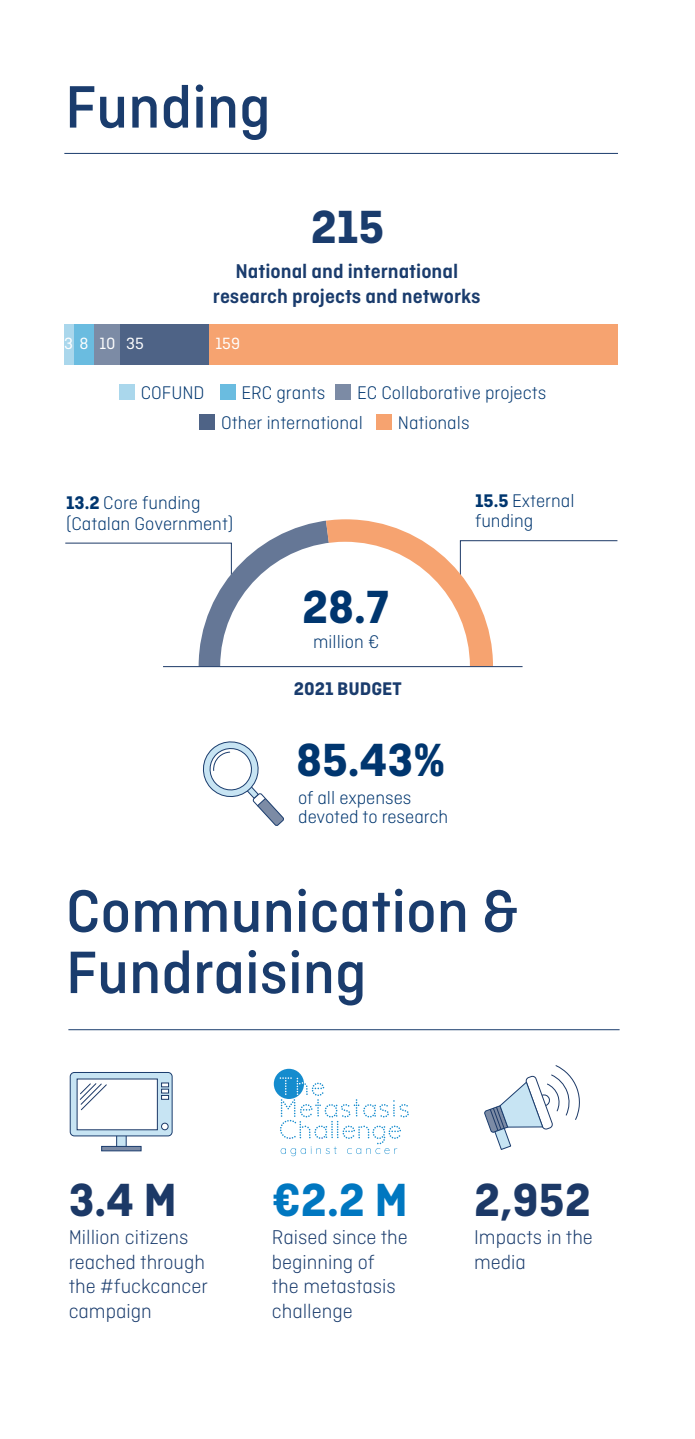
<style>
.page{position:relative;width:695px;height:1439px;background:#fff}
.page>*{position:absolute;margin:0;border:0;box-sizing:border-box;transform-origin:0 0}
.t1{font:500 63px/61.2px "Ciutadella";color:#1a3c6d}
.t2{font:700 49px "Ciutadella";color:#00366f}
.t3{font:700 49px "Ciutadella";color:#1c3967}
.t4{font:700 49px "Ciutadella";color:#0077c0}
.t5{font:700 49px "Ciutadella";color:#1a3c6d}
.t6{font:300 21px/24.5px "Ciutadella";color:#1a3c6d}
.t7{font:600 21px/24.5px "Ciutadella";color:#1a3c6d;text-align:center}
.t8{font:300 19.25px/20.1px "Ciutadella";color:#00366f}
.t9{font:700 19.25px "Ciutadella";color:#1a3c6d}
.t10{font:17.15px "Ciutadella";color:#fff}
.s1{font-weight:700}
</style>
<div class="page">
<svg style="left:484px;top:1065px;width:96px;height:85px"></svg>
<hr style="left:68px;top:1029px;width:551px;height:1px;background:#1a3c6d">
<svg style="left:116px;top:1136px;width:10px;height:10px"></svg>
<div style="left:70px;top:1072px;width:102px;height:64px;background:#c7e4f3;border-radius:4px"></div>
<div style="left:70px;top:1072px;width:102px;height:64px;border:1px solid #1a3c6d;border-radius:4px"></div>
<div style="left:77px;top:1078px;width:81px;height:52px;background:#fff"></div>
<div style="left:161px;top:1123px;width:7px;height:6px;background:#fff;border-radius:50%"></div>
<div style="left:161px;top:1123px;width:7px;height:7px;border:1px solid #1c3967;border-radius:50%"></div>
<svg style="left:101px;top:1146px;width:40px;height:5px"></svg>
<svg style="left:161px;top:1082px;width:8px;height:5px"></svg>
<svg style="left:161px;top:1089px;width:8px;height:10px"></svg>
<svg style="left:79px;top:1083px;width:28px;height:27px"></svg>
<hr style="left:64px;top:153px;width:554px;height:1px;background:#1a3c6d">
<div style="left:376px;top:414px;width:15px;height:16px;background:#f6a370"></div>
<div style="left:199px;top:414px;width:16px;height:16px;background:#4e6386"></div>
<div style="left:119px;top:384px;width:15px;height:16px;background:#aad7ec"></div>
<div style="left:220px;top:384px;width:15px;height:16px;background:#6abce0"></div>
<div style="left:335px;top:384px;width:16px;height:16px;background:#7c8ba5"></div>
<svg style="left:65px;top:519px;width:553px;height:147px"></svg>
<hr style="left:163px;top:666px;width:359px;height:1px;background:#1c3967">
<div style="left:119px;top:324px;width:90px;height:40px;background:#4e6386"></div>
<div style="left:94px;top:324px;width:25px;height:40px;background:#7c8ba5"></div>
<div style="left:73px;top:324px;width:21px;height:40px;background:#6abce0"></div>
<div style="left:64px;top:324px;width:9px;height:40px;background:#aad7ec"></div>
<div style="left:209px;top:324px;width:408px;height:40px;background:#f6a370"></div>
<svg style="left:202px;top:741px;width:82px;height:85px"></svg>
<div style="left:274px;top:1068px;width:30px;height:31px;background:#158cce;border-radius:50%"></div>
<svg style="left:279px;top:1077px;width:130px;height:79px"></svg>
<h1 class="t1" style="left:65px;top:76px;width:207px">Funding</h1>
<h2 class="t5" style="left:310px;top:199px;width:75px">215</h2>
<p class="t7" style="left:213px;top:259px;width:269px">National and international research projects and networks</p>
<p class="t10" style="left:64px;top:334px;width:81px">38 10 35</p>
<p class="t10" style="left:215px;top:334px;width:26px">159</p>
<p class="t8" style="left:141px;top:383px;width:65px">COFUND</p>
<p class="t8" style="left:241px;top:383px;width:86px">ERC grants</p>
<p class="t8" style="left:357px;top:383px;width:191px">EC Collaborative projects</p>
<p class="t8" style="left:221px;top:413px;width:143px">Other international</p>
<p class="t8" style="left:398px;top:413px;width:73px">Nationals</p>
<p class="t8" style="left:66px;top:493px;width:169px"><span class="s1">13.2</span> Core funding (Catalan Government)</p>
<p class="t8" style="left:475px;top:490px;width:101px"><span class="s1">15.5</span> External funding</p>
<h2 class="t2" style="left:302px;top:579px;width:88px">28.7</h2>
<p class="t8" style="left:313px;top:631px;width:67px">million €</p>
<p class="t9" style="left:294px;top:677px;width:109px">2021 BUDGET</p>
<h2 class="t2" style="left:296px;top:732px;width:151px">85.43%</h2>
<p class="t8" style="left:298px;top:788px;width:152px;line-height:19.2px">of all expenses devoted to research</p>
<h1 class="t1" style="left:66px;top:880px;width:454px">Communication &amp;<br>Fundraising</h1>
<h2 class="t3" style="left:69px;top:1172px;width:110px">3.4 M</h2>
<p class="t6" style="left:69px;top:1225px;width:141px">Million citizens reached through the #fuckcancer campaign</p>
<h2 class="t4" style="left:272px;top:1172px;width:138px">€2.2 M</h2>
<p class="t6" style="left:272px;top:1225px;width:137px">Raised since the beginning of<br>the metastasis challenge</p>
<h2 class="t3" style="left:474px;top:1172px;width:118px">2,952</h2>
<p class="t6" style="left:474px;top:1225px;width:120px">Impacts in the media</p>
</div>
